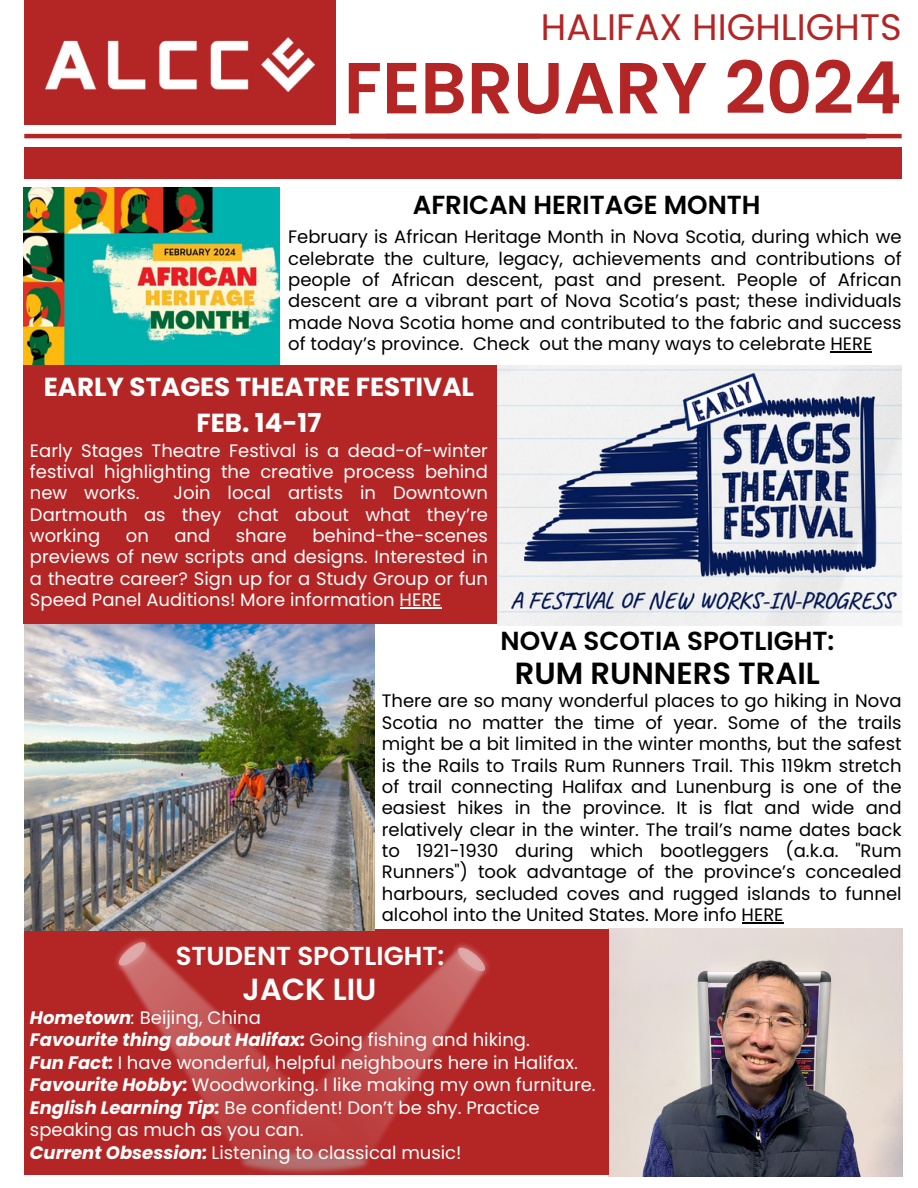
<style>
.page{position:relative;width:918px;height:1188px;background:#fff}
.page>*{position:absolute;margin:0;border:0;box-sizing:border-box;transform-origin:0 0}
.t1{font:600 72.15px "Poppins";color:#b42525}
.t2{font:36.9px "Poppins";color:#b42525}
.t3{font:600 30.6px "Poppins";color:#000}
.t4{font:600 30.45px "Poppins";color:#fff}
.t5{font:600 26.1px "Poppins";color:#000}
.t6{font:700 26.1px/36px "Poppins";color:#fff;text-align:center}
.t7{font:600 25.95px "Poppins";color:#fff}
.t8{font:18px/21.3px "Poppins";color:#000;text-align:justify}
.t9{font:18px/21.3px "Poppins";color:#fff;text-align:justify}
.t10{font:italic 700 18px "Poppins";color:#fff}
.s1{font-weight:700;font-style:italic}
.s2{font-style:italic}
.s3{font-weight:400;font-style:normal}
</style>
<div class="page">
<div style="left:24px;top:0;width:312px;height:125px;background:#b42525"></div>
<hr style="left:24px;top:134px;width:516px;height:4px;background:#b42525">
<div style="left:23px;top:365px;width:474px;height:259px;background:#b42525"></div>
<img style="left:608px;top:929px;width:294px;height:247px">
<div style="left:24px;top:147px;width:878px;height:32px;background:#b42525"></div>
<div style="left:24px;top:929px;width:584px;height:245px;background:#b42525"></div>
<img style="left:46px;top:38px;width:268px;height:54px">
<hr style="left:386px;top:134px;width:516px;height:4px;background:#b42525">
<img style="left:456px;top:943px;width:33px;height:30px">
<img style="left:115px;top:938px;width:33px;height:29px">
<img style="left:376px;top:947px;width:110px;height:198px">
<img style="left:117px;top:941px;width:259px;height:214px">
<img style="left:238px;top:1148px;width:133px;height:27px">
<img style="left:497px;top:365px;width:404px;height:260px">
<img style="left:23px;top:188px;width:257px;height:177px">
<img style="left:24px;top:624px;width:350px;height:306px">
<hr style="left:830px;top:351px;width:42px;height:1px;background:#000">
<hr style="left:400px;top:607px;width:42px;height:1px;background:#fff">
<hr style="left:742px;top:922px;width:42px;height:1px;background:#000">
<h4 class="t2" style="left:541px;top:1px;width:362px">HALIFAX HIGHLIGHTS</h4>
<p class="t1" style="left:344px;top:38px;width:559px">FEBRUARY 2024</p>
<h4 class="t5" style="left:413px;top:187px;width:349px">AFRICAN HERITAGE MONTH</h4>
<h4 class="t8" style="left:288px;top:226px;width:615px">February is African Heritage Month in Nova Scotia, during which we celebrate the culture, legacy, achievements and contributions of people of African descent, past and present. People of African descent are a vibrant part of Nova Scotia’s past; these individuals made Nova Scotia home and contributed to the fabric and success of today’s province. Check out the many ways to celebrate HERE</h4>
<p class="t6" style="left:44px;top:369px;width:432px">EARLY STAGES THEATRE FESTIVAL<br>FEB. 14-17</p>
<p class="t9" style="left:30px;top:440px;width:460px">Early Stages Theatre Festival is a dead-of-winter festival highlighting the creative process behind new works.</p>
<p class="t9" style="left:30px;top:482px;width:460px;text-indent:144px">Join local artists in Downtown Dartmouth as they chat about what they’re working</p>
<p class="t9" style="left:30px;top:525px;width:460px;text-indent:282px">behind-the-scenes previews of new scripts and designs. Interested in a theatre career? Sign up for a Study Group or fun Speed Panel Auditions! More information HERE</p>
<p class="t9" style="left:126px;top:525px;width:25px">on</p>
<p class="t9" style="left:174px;top:525px;width:37px">and</p>
<p class="t9" style="left:236px;top:525px;width:52px">share</p>
<p class="t5" style="left:501px;top:623px;width:335px">NOVA SCOTIA SPOTLIGHT:</p>
<p class="t3" style="left:515px;top:652px;width:307px">RUM RUNNERS TRAIL</p>
<p class="t8" style="left:382px;top:691px;width:521px">There are so many wonderful places to go hiking in Nova Scotia no matter the time of year. Some of the trails might be a bit limited in the winter months, but the safest is the Rails to Trails Rum Runners Trail. This 119km stretch of trail connecting Halifax and Lunenburg is one of the easiest hikes in the province. It is flat and wide and relatively clear in the winter. The trail’s name dates back to 1921-1930 during which bootleggers (a.k.a. "Rum Runners") took advantage of the province’s concealed harbours, secluded coves and rugged islands to funnel alcohol into the United States. More info HERE</p>
<p class="t7" style="left:176px;top:938px;width:270px">STUDENT SPOTLIGHT:</p>
<p class="t4" style="left:243px;top:968px;width:135px">JACK LIU</p>
<h4 class="t9" style="left:30px;top:1007px;width:233px"><span class="s1">Hometown</span><span class="s2">:</span> Beijing, China</h4>
<h3 class="t10" style="left:30px;top:1028px;width:501px">Favourite thing about Halifax: <span class="s3">Going fishing and hiking.</span></h3>
<p class="t9" style="left:30px;top:1052px;width:549px"><span class="s1">Fun Fact:</span> I have wonderful, helpful neighbours here in Halifax.</p>
<p class="t9" style="left:30px;top:1075px;width:567px"><span class="s1">Favourite Hobby:</span> Woodworking. I like making my own furniture.</p>
<p class="t9" style="left:30px;top:1096px;width:511px;line-height:22.5px"><span class="s1">English Learning Tip:</span> Be confident! Don’t be shy. Practice speaking as much as you can.</p>
<p class="t9" style="left:30px;top:1142px;width:433px"><span class="s1">Current Obsession:</span> Listening to classical music!</p>
</div>
